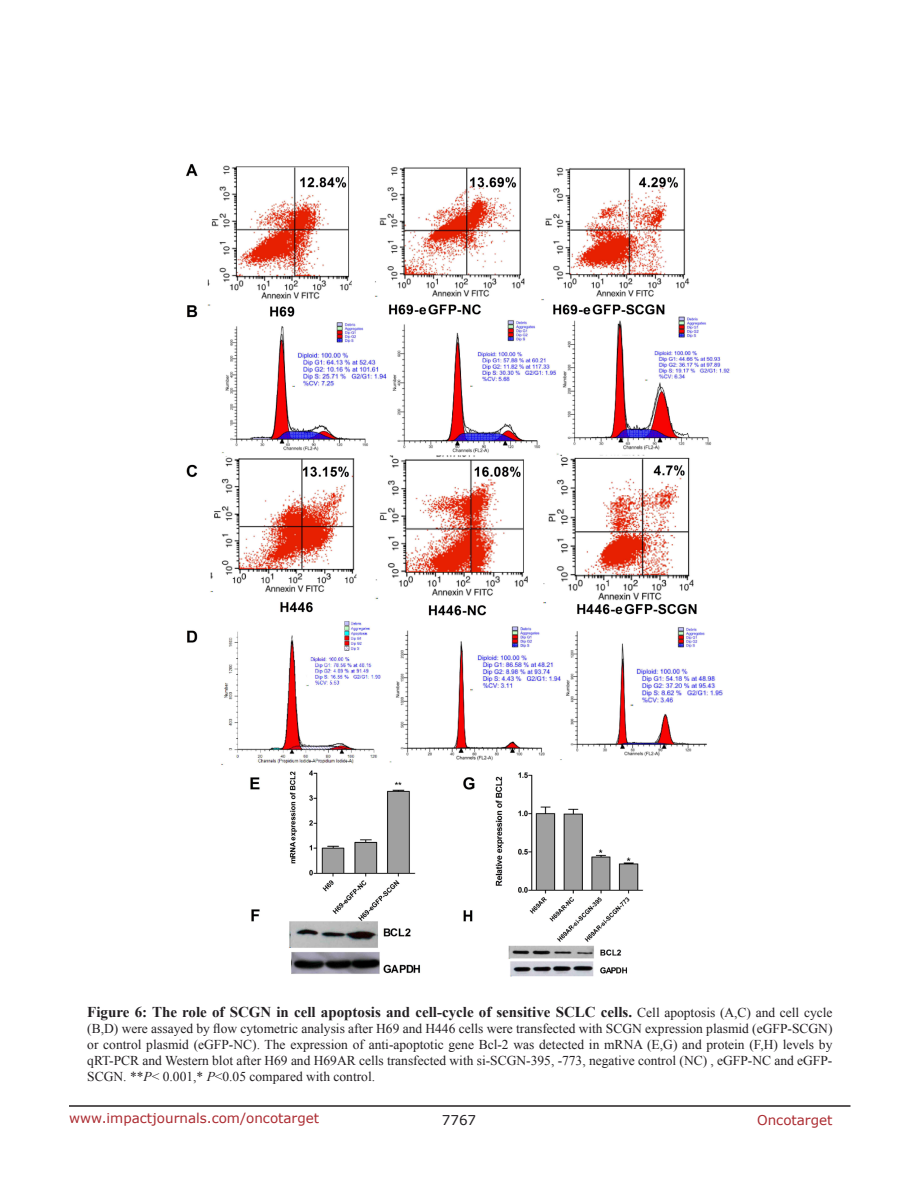
<style>
.page{position:relative;width:918px;height:1188px;background:#fff}
.page>*{position:absolute;margin:0;border:0;box-sizing:border-box;transform-origin:0 0}
.FigureText{font:700 15px "Times New Roman";color:#221f22}
.FigureText-2{font:13.5px/16.2px "Times New Roman";color:#221f22;text-align:justify}
.t1{font:13.5px "Verdana";color:#ac2b31}
.t2{font:13.5px "Verdana";color:#221f22}
.s1{font-weight:400;font-size:13.5px}
.s2{font-style:italic}
</style>
<div class="page">
<hr style="left:69px;top:1105px;width:781px;height:2px;background:#231f20">
<img style="left:186px;top:164px;width:544px;height:813px">
<p class="FigureText" style="left:87px;top:1001px;width:747px">Figure 6: The role of SCGN in cell apoptosis and cell-cycle of sensitive SCLC cells. <span class="s1">Cell apoptosis (A,C) and cell cycle</span></p>
<p class="FigureText-2" style="left:87px;top:1020px;width:747px">(B,D) were assayed by flow cytometric analysis after H69 and H446 cells were transfected with SCGN expression plasmid (eGFP-SCGN) or control plasmid (eGFP-NC). The expression of anti-apoptotic gene Bcl-2 was detected in mRNA (E,G) and protein (F,H) levels by qRT-PCR and Western blot after H69 and H69AR cells transfected with si-SCGN-395, -773, negative control (NC) , eGFP-NC and eGFP-SCGN. **<span class="s2">P</span>&lt; 0.001,* <span class="s2">P</span>&lt;0.05 compared with control.</p>
<p class="t1" style="left:69px;top:1109px;width:252px">www.impactjournals.com/oncotarget</p>
<p class="t2" style="left:442px;top:1111px;width:36px">7767</p>
<p class="t1" style="left:757px;top:1111px;width:77px">Oncotarget</p>
</div>
